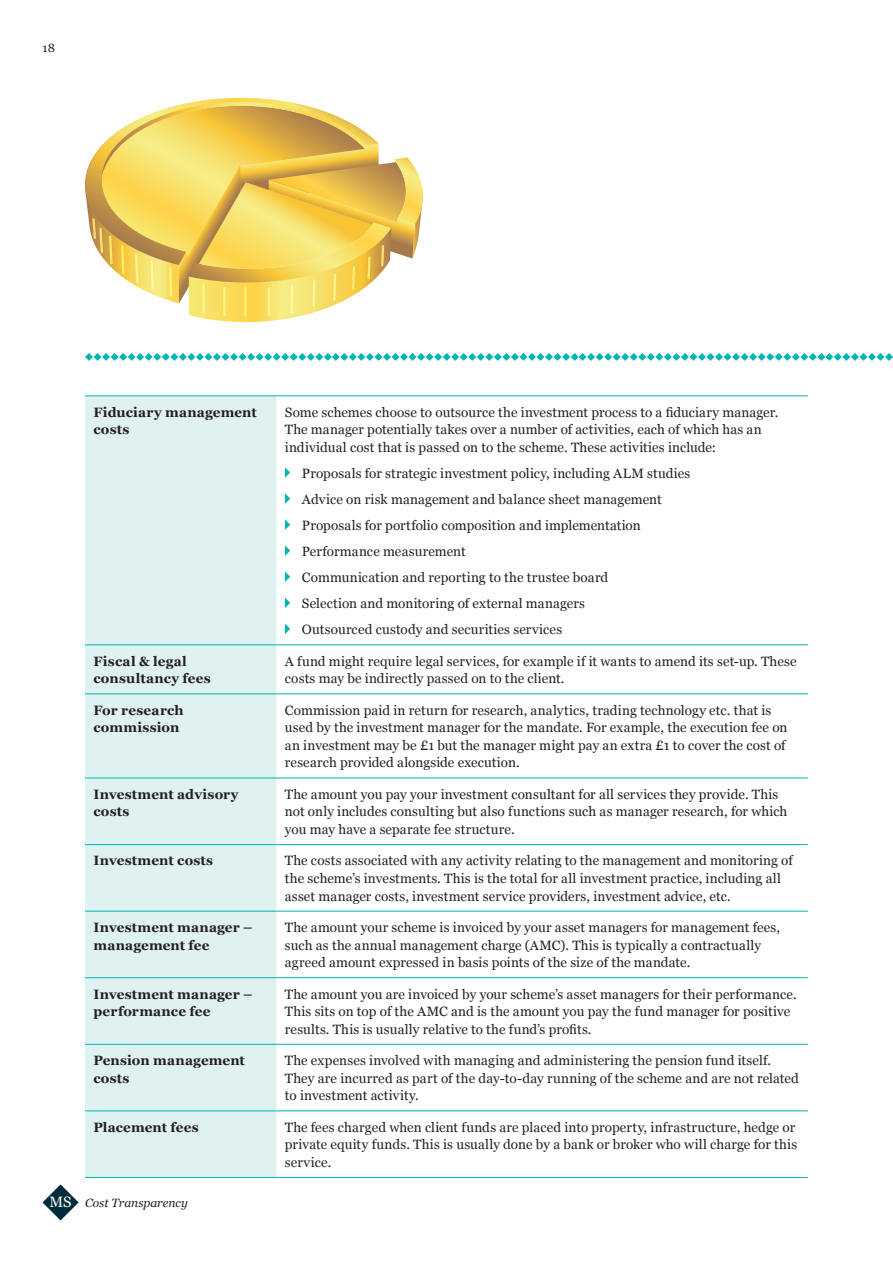
<style>
.page{position:relative;width:893px;height:1263px;background:#fff}
.page>*{position:absolute;margin:0;border:0;box-sizing:border-box;transform-origin:0 0}
.Body{font:13.5px/17.5px "Georgia";letter-spacing:.01em;color:#231f20}
.Body-2{font:700 13.5px/17.5px "Georgia";letter-spacing:.01em;color:#231f20}
.t1{font:italic 12px "Georgia";color:#231f20}
.t2{font:12px "Georgia";color:#231f20}
.s1{font-style:normal;font-size:15px;color:#fff}
</style>
<div class="page">
<svg style="left:85px;top:353px;width:808px;height:8px"></svg>
<div style="left:85px;top:396px;width:191px;height:781px;background:#dff1f0"></div>
<hr style="left:85px;top:395px;width:191px;height:1px;background:#00b5ae">
<hr style="left:276px;top:395px;width:532px;height:1px;background:#00b5ae">
<hr style="left:85px;top:644px;width:191px;height:1px;background:#00b5ae">
<hr style="left:276px;top:644px;width:532px;height:1px;background:#00b5ae">
<hr style="left:85px;top:693px;width:191px;height:1px;background:#00b5ae">
<hr style="left:276px;top:693px;width:532px;height:1px;background:#00b5ae">
<hr style="left:85px;top:778px;width:191px;height:1px;background:#00b5ae">
<hr style="left:276px;top:778px;width:532px;height:1px;background:#00b5ae">
<hr style="left:85px;top:844px;width:191px;height:1px;background:#00b5ae">
<hr style="left:276px;top:844px;width:532px;height:1px;background:#00b5ae">
<hr style="left:85px;top:911px;width:191px;height:1px;background:#00b5ae">
<hr style="left:276px;top:911px;width:532px;height:1px;background:#00b5ae">
<hr style="left:85px;top:977px;width:191px;height:1px;background:#00b5ae">
<hr style="left:276px;top:977px;width:532px;height:1px;background:#00b5ae">
<hr style="left:85px;top:1044px;width:191px;height:1px;background:#00b5ae">
<hr style="left:276px;top:1044px;width:532px;height:1px;background:#00b5ae">
<hr style="left:85px;top:1110px;width:191px;height:1px;background:#00b5ae">
<hr style="left:276px;top:1110px;width:532px;height:1px;background:#00b5ae">
<hr style="left:85px;top:1177px;width:191px;height:1px;background:#00b5ae">
<hr style="left:276px;top:1177px;width:532px;height:1px;background:#00b5ae">
<svg style="left:285px;top:467px;width:5px;height:11px"></svg>
<svg style="left:285px;top:493px;width:5px;height:11px"></svg>
<svg style="left:285px;top:519px;width:5px;height:11px"></svg>
<svg style="left:285px;top:545px;width:5px;height:11px"></svg>
<svg style="left:285px;top:571px;width:5px;height:11px"></svg>
<svg style="left:285px;top:597px;width:5px;height:11px"></svg>
<svg style="left:285px;top:623px;width:5px;height:11px"></svg>
<svg style="left:85px;top:98px;width:203px;height:139px"></svg>
<svg style="left:92px;top:102px;width:331px;height:220px"></svg>
<svg style="left:43px;top:1184px;width:36px;height:36px"></svg>
<p class="t2" style="left:43px;top:41px;width:14px">18</p>
<p class="Body-2" style="left:94px;top:403px;width:165px">Fiduciary management costs</p>
<p class="Body" style="left:285px;top:403px;width:495px">Some schemes choose to outsource the investment process to a fiduciary manager.<br>The manager potentially takes over a number of activities, each of which has an individual cost that is passed on to the scheme. These activities include:</p>
<p class="Body" style="left:302px;top:464px;width:390px">Proposals for strategic investment policy, including ALM studies</p>
<p class="Body" style="left:302px;top:490px;width:361px">Advice on risk management and balance sheet management</p>
<p class="Body" style="left:302px;top:516px;width:340px">Proposals for portfolio composition and implementation</p>
<p class="Body" style="left:302px;top:542px;width:165px">Performance measurement</p>
<p class="Body" style="left:302px;top:569px;width:308px">Communication and reporting to the trustee board</p>
<p class="Body" style="left:302px;top:595px;width:285px">Selection and monitoring of external managers</p>
<p class="Body" style="left:302px;top:621px;width:262px">Outsourced custody and securities services</p>
<p class="Body-2" style="left:94px;top:652px;width:119px">Fiscal &amp; legal consultancy fees</p>
<p class="Body" style="left:285px;top:652px;width:513px">A fund might require legal services, for example if it wants to amend its set-up. These costs may be indirectly passed on to the client.</p>
<p class="Body-2" style="left:94px;top:701px;width:92px">For research commission</p>
<p class="Body" style="left:285px;top:701px;width:504px">Commission paid in return for research, analytics, trading technology etc. that is used by the investment manager for the mandate. For example, the execution fee on an investment may be £1 but the manager might pay an extra £1 to cover the cost of research provided alongside execution.</p>
<p class="Body-2" style="left:94px;top:785px;width:146px">Investment advisory costs</p>
<p class="Body" style="left:285px;top:785px;width:504px">The amount you pay your investment consultant for all services they provide. This not only includes consulting but also functions such as manager research, for which you may have a separate fee structure.</p>
<p class="Body-2" style="left:94px;top:852px;width:121px">Investment costs</p>
<p class="Body" style="left:285px;top:852px;width:509px">The costs associated with any activity relating to the management and monitoring of the scheme’s investments. This is the total for all investment practice, including all asset manager costs, investment service providers, investment advice, etc.</p>
<p class="Body-2" style="left:94px;top:918px;width:161px">Investment manager – management fee</p>
<p class="Body" style="left:285px;top:918px;width:497px">The amount your scheme is invoiced by your asset managers for management fees, such as the annual management charge (AMC). This is typically a contractually agreed amount expressed in basis points of the size of the mandate.</p>
<p class="Body-2" style="left:94px;top:985px;width:161px">Investment manager – performance fee</p>
<p class="Body" style="left:285px;top:985px;width:513px">The amount you are invoiced by your scheme’s asset managers for their performance.<br>This sits on top of the AMC and is the amount you pay the fund manager for positive results. This is usually relative to the fund’s profits.</p>
<p class="Body-2" style="left:94px;top:1052px;width:153px">Pension management costs</p>
<p class="Body" style="left:285px;top:1052px;width:516px">The expenses involved with managing and administering the pension fund itself.<br>They are incurred as part of the day-to-day running of the scheme and are not related to investment activity.</p>
<p class="Body-2" style="left:94px;top:1118px;width:107px">Placement fees</p>
<p class="Body" style="left:285px;top:1118px;width:514px">The fees charged when client funds are placed into property, infrastructure, hedge or private equity funds. This is usually done by a bank or broker who will charge for this service.</p>
<p class="t1" style="left:49px;top:1196px;width:140px"><span class="s1">MS</span> Cost Transparency</p>
</div>
